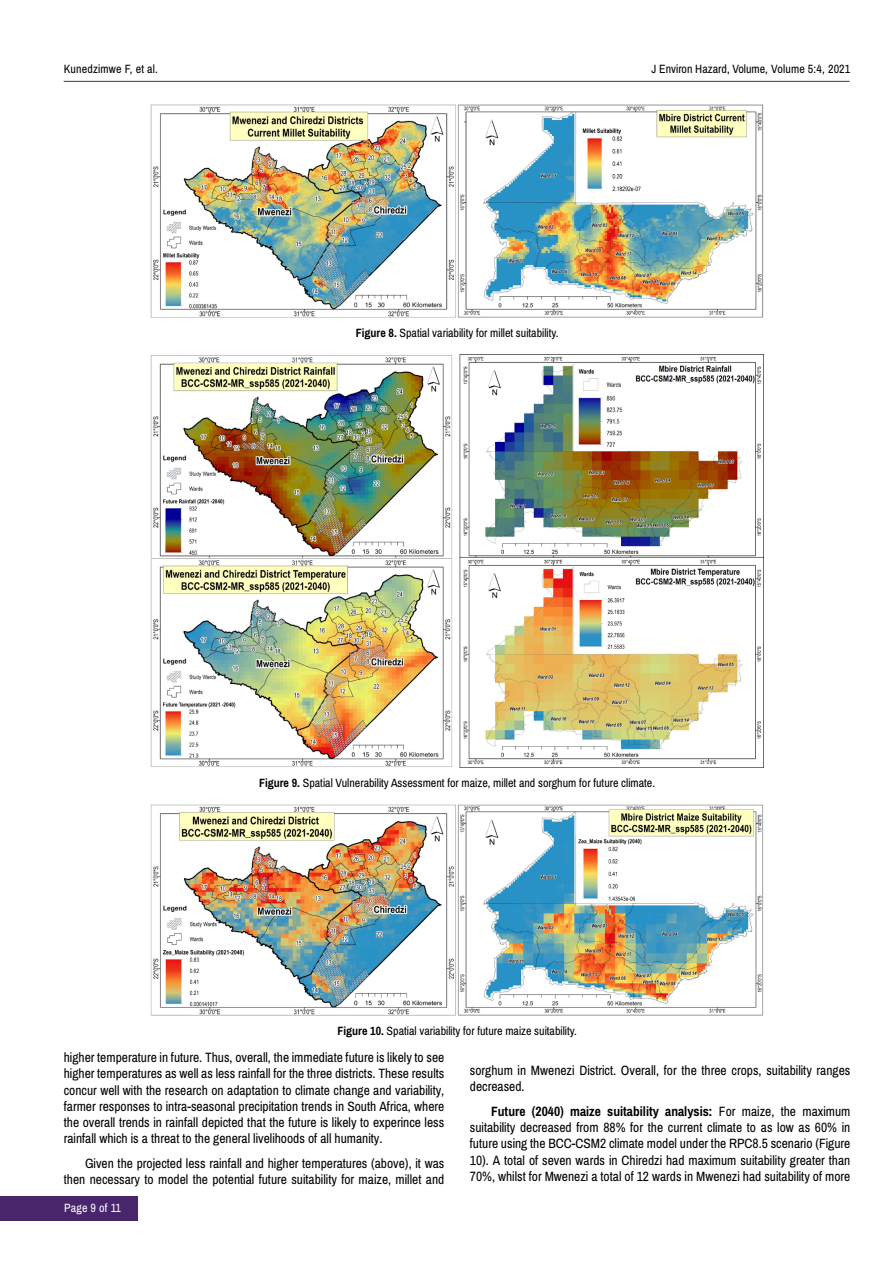
<style>
.page{position:relative;width:893px;height:1263px;background:#fff}
.page>*{position:absolute;margin:0;border:0;box-sizing:border-box;transform-origin:0 0}
.t1{font:13.5px/16.2px "Archivo Narrow";color:#000;text-align:justify}
.t2{font:12px "Archivo Narrow";color:#000}
.t3{font:12px "Archivo Narrow";letter-spacing:.015em;color:#fff}
.s1{font-weight:700}
</style>
<div class="page">
<hr style="left:64px;top:81px;width:786px;height:1px;background:#49266c">
<div style="left:0;top:1196px;width:137px;height:24px;background:#49266c"></div>
<img style="left:150px;top:105px;width:614px;height:212px">
<img style="left:150px;top:354px;width:614px;height:413px">
<img style="left:150px;top:804px;width:614px;height:212px">
<p class="t2" style="left:64px;top:61px;width:96px">Kunedzimwe F, et al.</p>
<p class="t2" style="left:651px;top:61px;width:201px">J Environ Hazard, Volume, Volume 5:4, 2021</p>
<p class="t2" style="left:356px;top:326px;width:204px"><span class="s1">Figure 8.</span> Spatial variability for millet suitability.</p>
<p class="t2" style="left:259px;top:776px;width:398px"><span class="s1">Figure 9.</span> Spatial Vulnerability Assessment for maize, millet and sorghum for future climate.</p>
<p class="t2" style="left:337px;top:1024px;width:241px"><span class="s1">Figure 10.</span> Spatial variability for future maize suitability.</p>
<p class="t1" style="left:64px;top:1050px;width:382px">higher temperature in future. Thus, overall, the immediate future is likely to see higher temperatures as well as less rainfall for the three districts. These results concur well with the research on adaptation to climate change and variability, farmer responses to intra-seasonal precipitation trends in South Africa, where the overall trends in rainfall depicted that the future is likely to experince less rainfall which is a threat to the general livelihoods of all humanity.</p>
<p class="t1" style="left:64px;top:1155px;width:382px;text-align:right">Given the projected less rainfall and higher temperatures (above), it was then necessary to model the potential future suitability for maize, millet and</p>
<p class="t1" style="left:470px;top:1062px;width:382px">sorghum in Mwenezi District. Overall, for the three crops, suitability ranges decreased.</p>
<p class="t1" style="left:470px;top:1103px;width:382px;text-indent:21px"><span class="s1">Future (2040) maize suitability analysis:</span> For maize, the maximum suitability decreased from 88% for the current climate to as low as 60% in future using the BCC-CSM2 climate model under the RPC8.5 scenario (Figure 10). A total of seven wards in Chiredzi had maximum suitability greater than 70%, whilst for Mwenezi a total of 12 wards in Mwenezi had suitability of more</p>
<p class="t3" style="left:64px;top:1201px;width:59px">Page 9 of 11</p>
</div>
